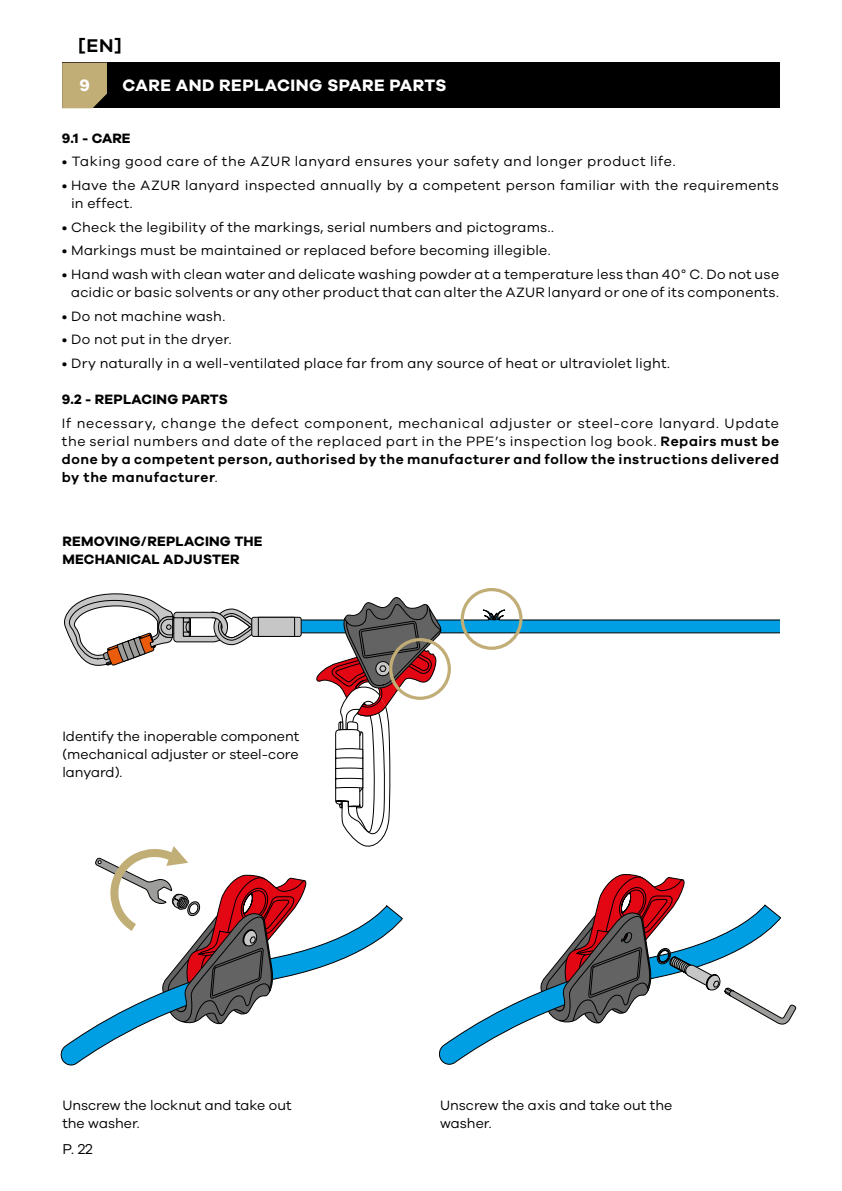
<style>
.page{position:relative;width:842px;height:1191px;background:#fff}
.page>*{position:absolute;margin:0;border:0;box-sizing:border-box;transform-origin:0 0}
.t1{font:600 19px "Galano Grotesque";color:#000}
.t2{font:700 17px "Galano Grotesque";letter-spacing:.03em;color:#fff}
.t3{font:14.8px "Galano Grotesque";color:#000}
.t4{font:14px/18px "Galano Grotesque";letter-spacing:.02em;color:#000;text-align:justify}
.t5{font:14px/18px "Galano Grotesque";color:#000}
.t6{font:14px "Galano Grotesque";letter-spacing:.045em;color:#000}
.t7{font:700 14px/18px "Galano Grotesque";letter-spacing:.015em;color:#000}
.s1{font-weight:600}
</style>
<div class="page">
<div style="left:62px;top:63px;width:718px;height:45px;background:#000"></div>
<svg style="left:62px;top:63px;width:45px;height:45px;background:#b6a36f"></svg>
<div style="left:461px;top:588px;width:61px;height:62px;border:3px solid #c1ad76;border-radius:50%"></div>
<svg style="left:60px;top:1027px;width:78px;height:38px"></svg>
<svg style="left:439px;top:1027px;width:76px;height:37px"></svg>
<svg style="left:64px;top:593px;width:732px;height:434px"></svg>
<h1 class="t1" style="left:78px;top:34px;width:45px">[EN]</h1>
<p class="t2" style="left:79px;top:75px;width:12px">9</p>
<p class="t2" style="left:122px;top:75px;width:325px">CARE AND REPLACING SPARE PARTS</p>
<p class="t7" style="left:62px;top:128px;width:70px">9.1 - CARE</p>
<p class="t6" style="left:62px;top:153px;width:615px">• Taking good care of the AZUR lanyard ensures your safety and longer product life.</p>
<p class="t4" style="left:71px;top:176px;width:709px;text-indent:-9px">• Have the AZUR lanyard inspected annually by a competent person familiar with the requirements in effect.</p>
<p class="t4" style="left:62px;top:217px;width:494px">• Check the legibility of the markings, serial numbers and pictograms..</p>
<p class="t4" style="left:62px;top:241px;width:490px">• Markings must be maintained or replaced before becoming illegible.</p>
<p class="t4" style="left:62px;top:265px;width:719px;text-align:right">• Hand wash with clean water and delicate washing powder at a temperature less than 40° C. Do not use acidic or basic solvents or any other product that can alter the AZUR lanyard or one of its components.</p>
<p class="t4" style="left:62px;top:306px;width:165px">• Do not machine wash.</p>
<p class="t4" style="left:62px;top:330px;width:171px">• Do not put in the dryer.</p>
<p class="t4" style="left:62px;top:354px;width:610px">• Dry naturally in a well-ventilated place far from any source of heat or ultraviolet light.</p>
<p class="t7" style="left:62px;top:390px;width:167px">9.2 - REPLACING PARTS</p>
<p class="t4" style="left:62px;top:413px;width:719px">If necessary, change the defect component, mechanical adjuster or steel-core lanyard. Update the serial numbers and date of the replaced part in the PPE’s inspection log book. <span class="s1">Repairs must be done by a competent person, authorised by the manufacturer and follow the instructions delivered by the manufacturer</span>.</p>
<p class="t7" style="left:62px;top:531px;width:202px">REMOVING/REPLACING THE<br>MECHANICAL ADJUSTER</p>
<p class="t4" style="left:62px;top:727px;width:238px">Identify the inoperable component (mechanical adjuster or steel-core lanyard).</p>
<p class="t5" style="left:62px;top:1096px;width:231px">Unscrew the locknut and take out the washer.</p>
<p class="t5" style="left:440px;top:1096px;width:234px">Unscrew the axis and take out the washer.</p>
<p class="t3" style="left:62px;top:1140px;width:32px">P. 22</p>
</div>
